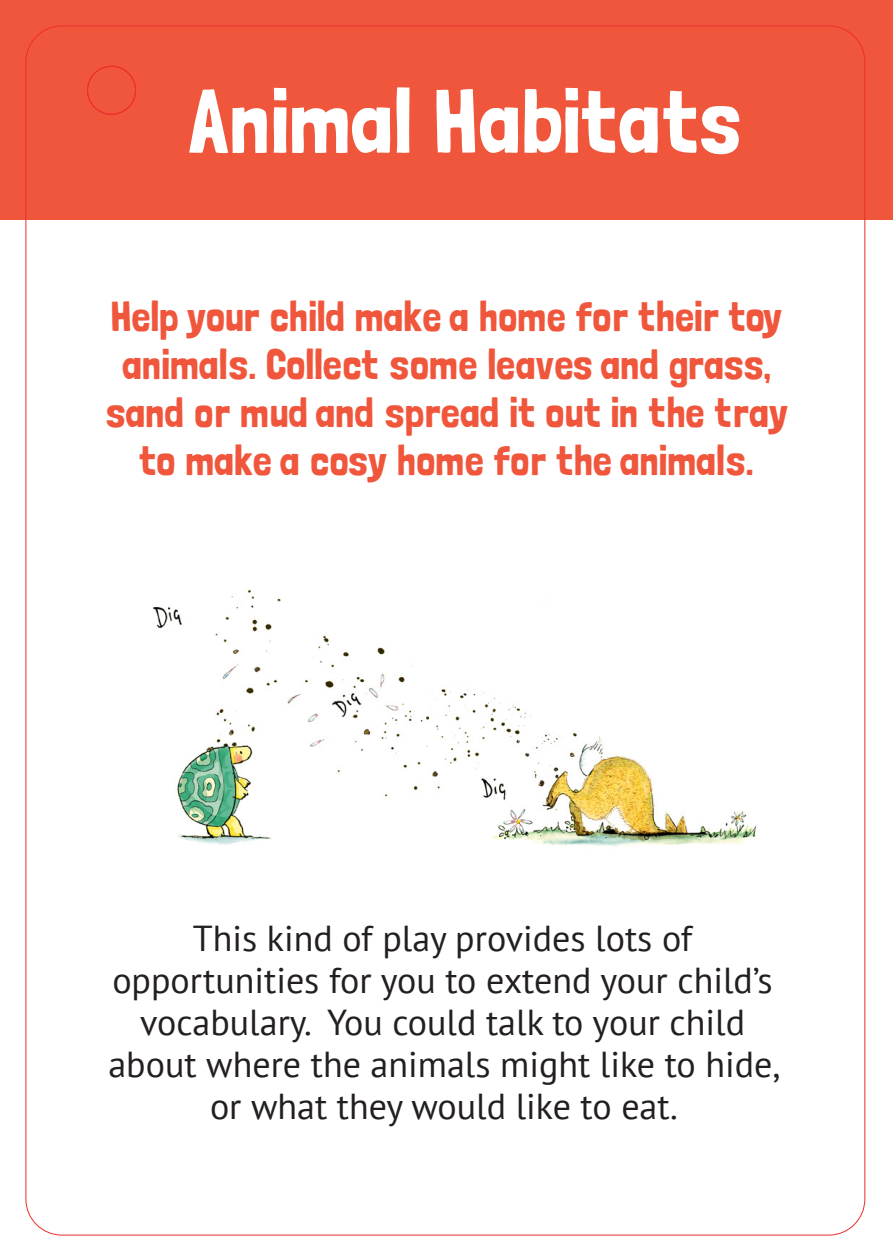
<style>
.page{position:relative;width:893px;height:1259px;background:#fff}
.page>*{position:absolute;margin:0;border:0;box-sizing:border-box;transform-origin:0 0}
.t1{font:90px "Londrina Solid";color:#fff}
.t2{font:42px/48px "Londrina Solid";color:#f0563b;text-align:center}
.t3{font:36px/42px "PT Sans";color:#231f20;text-align:center}
</style>
<div class="page">
<div style="left:0;top:0;width:893px;height:219px;background:#f0563b"></div>
<img style="left:152px;top:589px;width:605px;height:258px">
<div style="left:87px;top:66px;width:49px;height:49px;border:1px solid #ee2d2d;border-radius:50%"></div>
<p class="t1" style="left:188px;top:68px;width:556px">Animal Habitats</p>
<p class="t2" style="left:105px;top:292px;width:685px">Help your child make a home for their toy animals. Collect some leaves and grass, sand or mud and spread it out in the tray to make a cosy home for the animals.</p>
<p class="t3" style="left:108px;top:917px;width:673px">This kind of play provides lots of opportunities for you to extend your child’s vocabulary. You could talk to your child about where the animals might like to hide, or what they would like to eat.</p>
</div>
